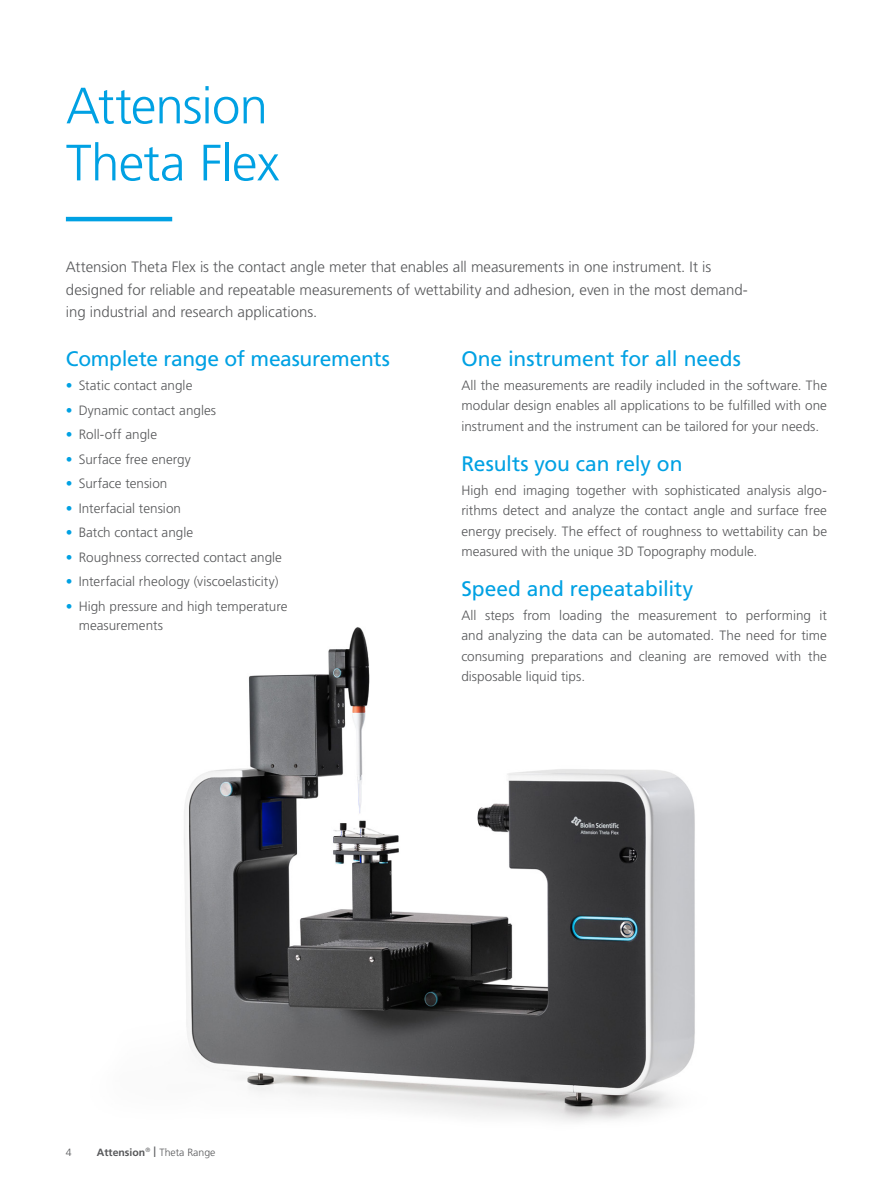
<style>
.page{position:relative;width:893px;height:1187px;background:#fff}
.page>*{position:absolute;margin:0;border:0;box-sizing:border-box;transform-origin:0 0}
.Heading_Page_Blue{font:300 51px "Frutiger LT Std";letter-spacing:-.015em;color:#00a1e3}
.Sub_Heading_1_Page_B{font:21px "Frutiger LT Std";letter-spacing:-.01em;color:#00a1e3}
.Ingress_80{font:300 15px/22.5px "Frutiger LT Std";color:#57585a}
.Body_80{font:300 13.5px/20.2px "Frutiger LT Std";letter-spacing:.005em;color:#57585a;text-align:justify}
.t1{font:300 10.5px "Frutiger LT Std";color:#57585a}
.s1{font-weight:700;color:#00a1e3}
.s2{font-weight:700}
.s3{font-size:15px}
</style>
<div class="page">
<img style="left:184px;top:627px;width:511px;height:495px">
<hr style="left:66px;top:217px;width:106px;height:4px;background:#00a1e3">
<p class="Heading_Page_Blue" style="left:66px;top:77px;width:204px">Attension</p>
<p class="Heading_Page_Blue" style="left:66px;top:134px;width:215px">Theta Flex</p>
<p class="Ingress_80" style="left:66px;top:256px;width:684px">Attension Theta Flex is the contact angle meter that enables all measurements in one instrument. It is designed for reliable and repeatable measurements of wettability and adhesion, even in the most demand&shy;ing industrial and research applications.</p>
<p class="Sub_Heading_1_Page_B" style="left:66px;top:346px;width:325px">Complete range of measurements</p>
<p class="Body_80" style="left:66px;top:375px;width:128px"><span class="s1">•</span> Static contact angle</p>
<p class="Body_80" style="left:66px;top:400px;width:152px"><span class="s1">•</span> Dynamic contact angles</p>
<p class="Body_80" style="left:66px;top:424px;width:93px"><span class="s1">•</span> Roll-off angle</p>
<p class="Body_80" style="left:66px;top:449px;width:127px"><span class="s1">•</span> Surface free energy</p>
<p class="Body_80" style="left:66px;top:473px;width:103px"><span class="s1">•</span> Surface tension</p>
<p class="Body_80" style="left:66px;top:498px;width:117px"><span class="s1">•</span> Interfacial tension</p>
<p class="Body_80" style="left:66px;top:522px;width:129px"><span class="s1">•</span> Batch contact angle</p>
<p class="Body_80" style="left:66px;top:547px;width:218px"><span class="s1">•</span> Roughness corrected contact angle</p>
<p class="Body_80" style="left:66px;top:571px;width:214px"><span class="s1">•</span> Interfacial rheology (viscoelasticity)</p>
<p class="Body_80" style="left:79px;top:596px;width:210px;line-height:19.5px;text-indent:-13px"><span class="s1">•</span> High pressure and high temperature measurements</p>
<p class="Sub_Heading_1_Page_B" style="left:461px;top:346px;width:281px">One instrument for all needs</p>
<p class="Body_80" style="left:461px;top:375px;width:367px">All the measurements are readily included in the software. The modular design enables all applications to be fulfilled with one instrument and the instrument can be tailored for your needs.</p>
<p class="Sub_Heading_1_Page_B" style="left:461px;top:451px;width:223px">Results you can rely on</p>
<p class="Body_80" style="left:461px;top:480px;width:367px">High end imaging together with sophisticated analysis algo&shy;rithms detect and analyze the contact angle and surface free energy precisely. The effect of roughness to wettability can be measured with the unique 3D Topography module.</p>
<p class="Sub_Heading_1_Page_B" style="left:461px;top:576px;width:234px">Speed and repeatability</p>
<p class="Body_80" style="left:461px;top:605px;width:367px">All steps from loading the measurement to performing it and analyzing the data can be automated. The need for time consuming preparations and cleaning are removed with the disposable liquid tips.</p>
<p class="t1" style="left:66px;top:1145px;width:7px">4</p>
<p class="t1" style="left:97px;top:1145px;width:120px"><span class="s2">Attension</span><sup>®</sup> <span class="s3">I</span> Theta Range</p>
</div>
